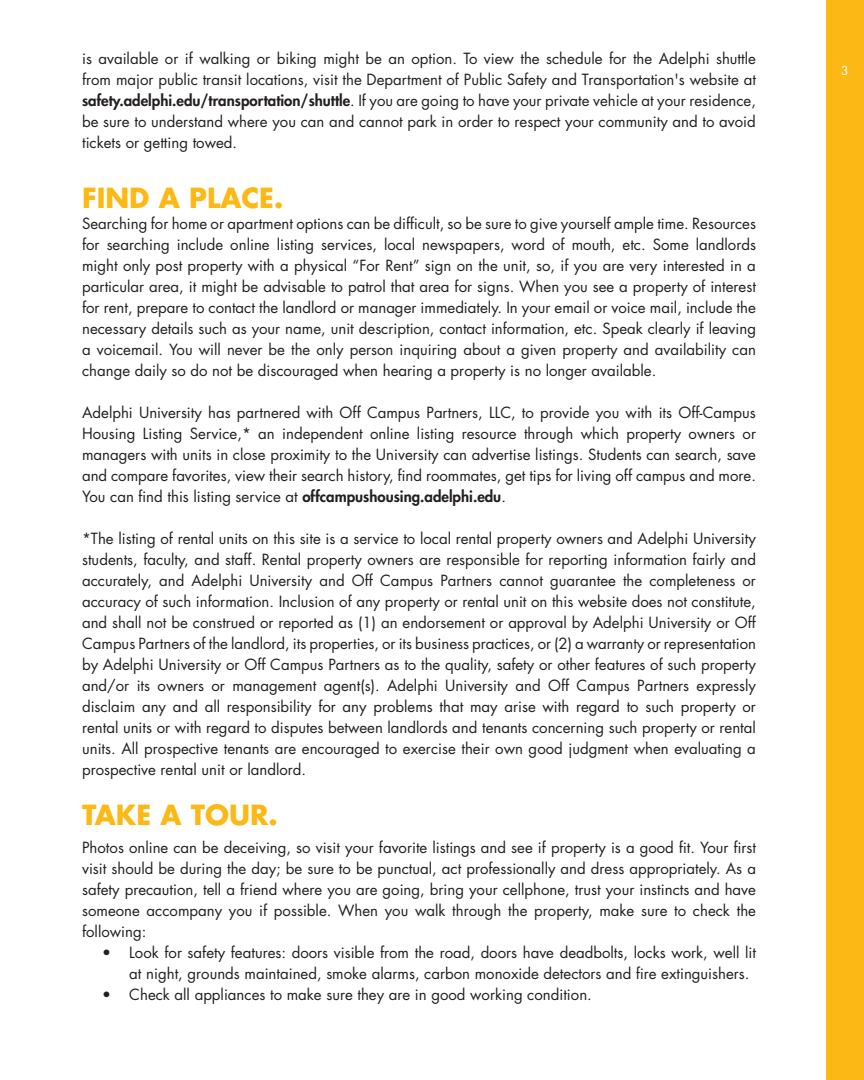
<style>
.page{position:relative;width:864px;height:1080px;background:#fff}
.page>*{position:absolute;margin:0;border:0;box-sizing:border-box;transform-origin:0 0}
.t1{font:700 27px "Futura Std";color:#fcb814}
.t2{font:15px/21px "Futura Std";color:#231f20;text-align:justify}
.t3{font:12px "Futura Std";color:#fff}
.s1{font-weight:800}
</style>
<div class="page">
<div style="left:826px;top:0;width:38px;height:1080px;background:#fcb814"></div>
<p class="t2" style="left:82px;top:48px;width:675px">is available or if walking or biking might be an option. To view the schedule for the Adelphi shuttle from major public transit locations, visit the Department of Public Safety and Transportation's website at <span class="s1">safety.adelphi.edu/transportation/shuttle</span>. If you are going to have your private vehicle at your residence, be sure to understand where you can and cannot park in order to respect your community and to avoid tickets or getting towed.</p>
<h1 class="t1" style="left:82px;top:180px;width:203px">FIND A PLACE.</h1>
<p class="t2" style="left:82px;top:213px;width:676px">Searching for home or apartment options can be difficult, so be sure to give yourself ample time. Resources for searching include online listing services, local newspapers, word of mouth, etc. Some landlords might only post property with a physical “For Rent” sign on the unit, so, if you are very interested in a particular area, it might be advisable to patrol that area for signs. When you see a property of interest for rent, prepare to contact the landlord or manager immediately. In your email or voice mail, include the necessary details such as your name, unit description, contact information, etc. Speak clearly if leaving a voicemail. You will never be the only person inquiring about a given property and availability can change daily so do not be discouraged when hearing a property is no longer available.</p>
<p class="t2" style="left:82px;top:402px;width:675px">Adelphi University has partnered with Off Campus Partners, LLC, to provide you with its Off-Campus Housing Listing Service,* an independent online listing resource through which property owners or managers with units in close proximity to the University can advertise listings. Students can search, save and compare favorites, view their search history, find roommates, get tips for living off campus and more.<br>You can find this listing service at <span class="s1">offcampushousing.adelphi.edu</span>.</p>
<p class="t2" style="left:82px;top:528px;width:675px">*The listing of rental units on this site is a service to local rental property owners and Adelphi University students, faculty, and staff. Rental property owners are responsible for reporting information fairly and accurately, and Adelphi University and Off Campus Partners cannot guarantee the completeness or accuracy of such information. Inclusion of any property or rental unit on this website does not constitute, and shall not be construed or reported as (1) an endorsement or approval by Adelphi University or Off Campus Partners of the landlord, its properties, or its business practices, or (2) a warranty or representation by Adelphi University or Off Campus Partners as to the quality, safety or other features of such property and/or its owners or management agent(s). Adelphi University and Off Campus Partners expressly disclaim any and all responsibility for any problems that may arise with regard to such property or rental units or with regard to disputes between landlords and tenants concerning such property or rental units. All prospective tenants are encouraged to exercise their own good judgment when evaluating a prospective rental unit or landlord.</p>
<h1 class="t1" style="left:82px;top:797px;width:197px">TAKE A TOUR.</h1>
<p class="t2" style="left:82px;top:837px;width:676px">Photos online can be deceiving, so visit your favorite listings and see if property is a good fit. Your first visit should be during the day; be sure to be punctual, act professionally and dress appropriately. As a safety precaution, tell a friend where you are going, bring your cellphone, trust your instincts and have someone accompany you if possible. When you walk through the property, make sure to check the following:</p>
<p class="t2" style="left:129px;top:942px;width:628px;text-indent:-27px">• Look for safety features: doors visible from the road, doors have deadbolts, locks work, well lit at night, grounds maintained, smoke alarms, carbon monoxide detectors and fire extinguishers.</p>
<p class="t2" style="left:102px;top:984px;width:491px">• Check all appliances to make sure they are in good working condition.</p>
<p class="t3" style="left:841px;top:63px;width:9px">3</p>
</div>
